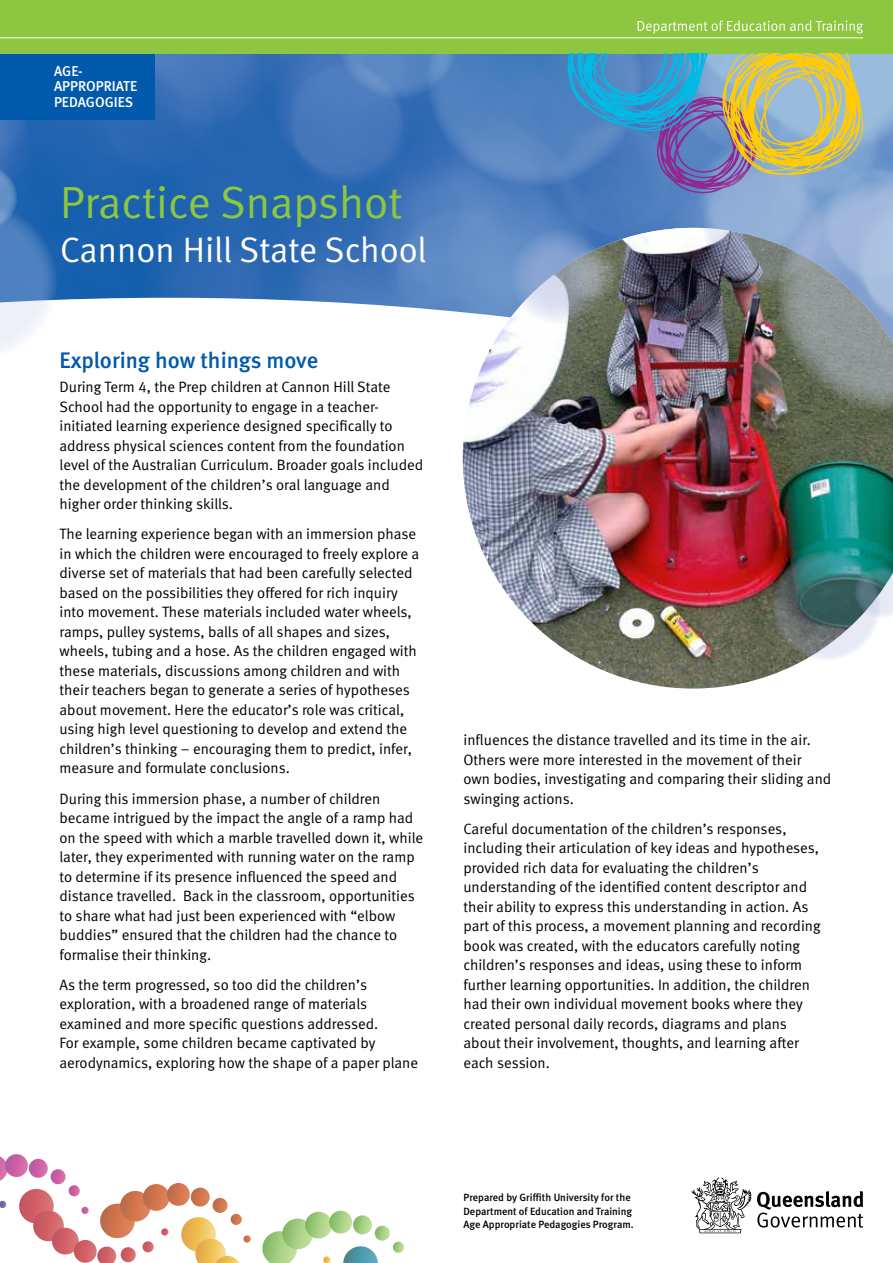
<style>
.page{position:relative;width:893px;height:1263px;background:#fff}
.page>*{position:absolute;margin:0;border:0;box-sizing:border-box;transform-origin:0 0}
.t1{font:45px "Meta Normal LF";color:#8dc63f}
.t2{font:35.4px "Meta Normal LF";color:#fff}
.t3{font:22.5px "Meta Medium LF";color:#0059aa}
.t4{font:15px/19.5px "Meta Normal LF";color:#000}
.t5{font:14.25px/15.8px "Meta Medium LF";color:#fff}
.t6{font:10.5px/13.5px "Meta Medium LF";color:#000}
</style>
<div class="page">
<img style="left:0;top:53px;width:568px;height:245px">
<svg style="left:412px;top:53px;width:156px;height:149px;fill:#4d7fbe"></svg>
<svg style="left:330px;top:53px;width:138px;height:55px"></svg>
<img style="left:463px;top:228px;width:430px;height:460px">
<div style="left:0;top:0;width:154px;height:119px;background:#0059aa"></div>
<div style="left:0;top:0;width:893px;height:53px;background:#8dc63f"></div>
<hr style="left:0;top:37px;width:863px;height:1px;background:#fff">
<svg style="left:638px;top:20px;width:225px;height:14px"></svg>
<svg style="left:262px;top:1211px;width:142px;height:52px"></svg>
<svg style="left:0;top:1154px;width:251px;height:109px"></svg>
<svg style="left:757px;top:1191px;width:106px;height:36px"></svg>
<svg style="left:691px;top:1177px;width:60px;height:56px"></svg>
<svg style="left:0;top:166px;width:57px;height:184px"></svg>
<img style="left:568px;top:53px;width:325px;height:359px">
<svg style="left:510px;top:229px;width:96px;height:96px"></svg>
<svg style="left:772px;top:551px;width:109px;height:109px"></svg>
<svg style="left:855px;top:567px;width:38px;height:51px"></svg>
<p class="t5" style="left:54px;top:63px;width:85px">AGE-<br>APPROPRIATE<br>PEDAGOGIES</p>
<h1 class="t1" style="left:60px;top:176px;width:344px">Practice Snapshot</h1>
<h2 class="t2" style="left:60px;top:229px;width:368px">Cannon Hill State School</h2>
<h3 class="t3" style="left:60px;top:348px;width:260px">Exploring how things move</h3>
<p class="t4" style="left:60px;top:377px;width:365px">During Term 4, the Prep children at Cannon Hill State School had the opportunity to engage in a teacher&shy;initiated learning experience designed specifically to address physical sciences content from the foundation level of the Australian Curriculum. Broader goals included the development of the children’s oral language and higher order thinking skills.</p>
<p class="t4" style="left:60px;top:524px;width:361px">The learning experience began with an immersion phase in which the children were encouraged to freely explore a diverse set of materials that had been carefully selected based on the possibilities they offered for rich inquiry into movement. These materials included water wheels, ramps, pulley systems, balls of all shapes and sizes, wheels, tubing and a hose. As the children engaged with these materials, discussions among children and with their teachers began to generate a series of hypotheses about movement. Here the educator’s role was critical, using high level questioning to develop and extend the children’s thinking – encouraging them to predict, infer, measure and formulate conclusions.</p>
<p class="t4" style="left:60px;top:788px;width:365px">During this immersion phase, a number of children became intrigued by the impact the angle of a ramp had on the speed with which a marble travelled down it, while later, they experimented with running water on the ramp to determine if its presence influenced the speed and distance travelled. Back in the classroom, opportunities to share what had just been experienced with “elbow buddies” ensured that the children had the chance to formalise their thinking.</p>
<p class="t4" style="left:60px;top:974px;width:360px">As the term progressed, so too did the children’s exploration, with a broadened range of materials examined and more specific questions addressed.<br>For example, some children became captivated by aerodynamics, exploring how the shape of a paper plane</p>
<p class="t4" style="left:463px;top:730px;width:369px">influences the distance travelled and its time in the air.<br>Others were more interested in the movement of their own bodies, investigating and comparing their sliding and swinging actions.</p>
<p class="t4" style="left:463px;top:818px;width:359px">Careful documentation of the children’s responses, including their articulation of key ideas and hypotheses, provided rich data for evaluating the children’s understanding of the identified content descriptor and their ability to express this understanding in action. As part of this process, a movement planning and recording book was created, with the educators carefully noting children’s responses and ideas, using these to inform further learning opportunities. In addition, the children had their own individual movement books where they created personal daily records, diagrams and plans about their involvement, thoughts, and learning after each session.</p>
<p class="t6" style="left:463px;top:1190px;width:172px">Prepared by Griffith University for the<br>Department of Education and Training<br>Age Appropriate Pedagogies Program.</p>
</div>
